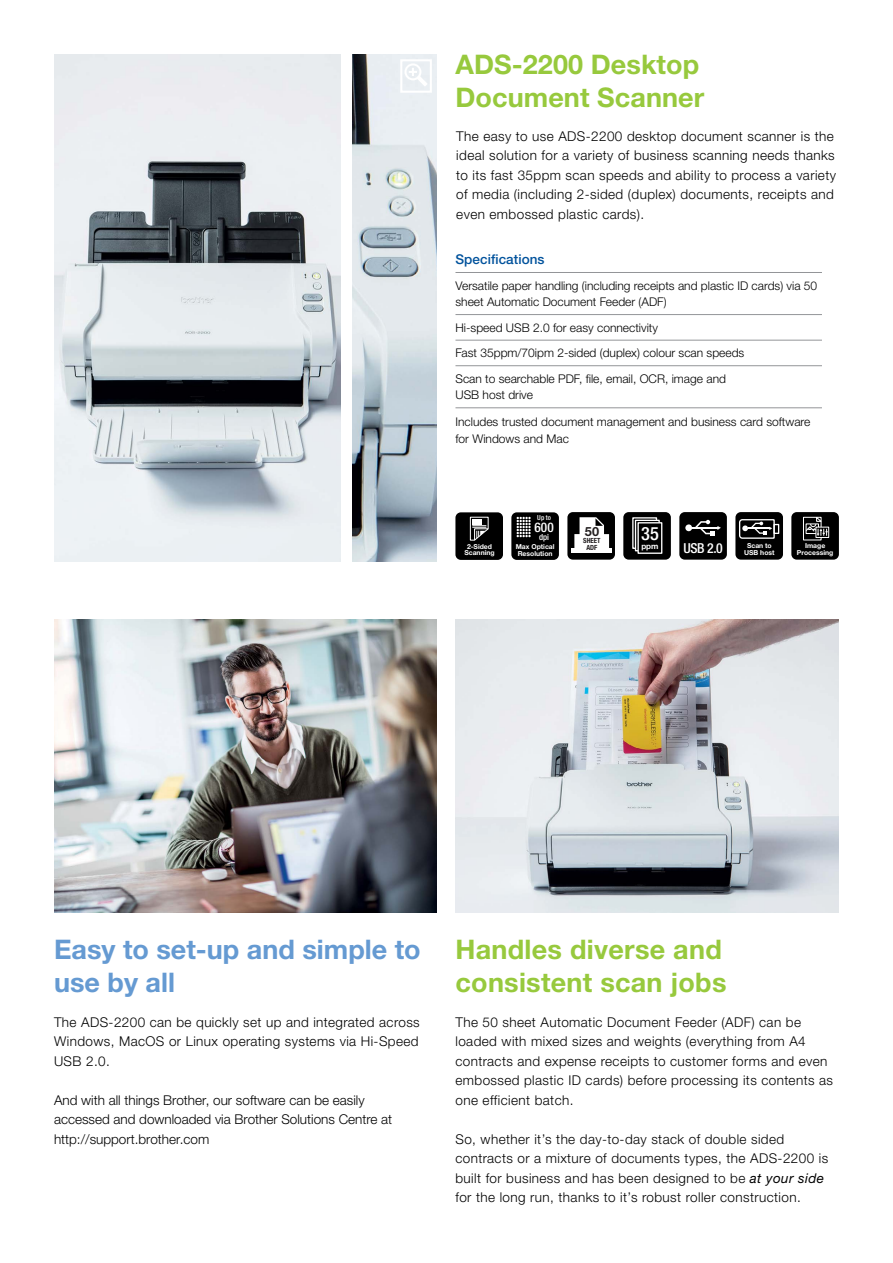
<style>
.page{position:relative;width:893px;height:1263px;background:#fff}
.page>*{position:absolute;margin:0;border:0;box-sizing:border-box;transform-origin:0 0}
.t1{font:700 27px/33px "Helvetica Neue LTW1 G";letter-spacing:.01em;color:#97c93d}
.t2{font:700 27px/33px "Helvetica Neue LTW1 G";color:#659ad2}
.t3{font:500 condensed 18.3px "Helvetica Neue LTW1 G";color:#fff}
.t4{font:500 condensed 13.8px "Helvetica Neue LTW1 G";color:#fff}
.t5{font:300 13.5px/19.5px "Helvetica Neue LTW1 G";letter-spacing:.03em;color:#000}
.t6{font:300 13.5px/19.5px "Helvetica Neue LTW1 G";color:#000}
.t7{font:500 13.5px "Helvetica Neue LTW1 G";letter-spacing:.005em;color:#00529c}
.t8{font:500 condensed 13.35px "Helvetica Neue LTW1 G";color:#fff}
.t9{font:700 12.75px "Helvetica Neue LTW1 G";color:#231f20}
.t10{font:300 12px/16.5px "Helvetica Neue LTW1 G";color:#000}
.t11{font:500 condensed 8.4px "Helvetica Neue LTW1 G";color:#fff}
.t12{font:700 8.1px "Helvetica Neue LTW1 G";color:#fff}
.t13{font:700 condensed 7.05px "Helvetica Neue LTW1 G";color:#231f20}
.t14{font:700 6.9px/6.9px "Helvetica Neue LTW1 G";color:#fff;text-align:center}
.t15{font:500 condensed 6.9px "Helvetica Neue LTW1 G";color:#fff}
.s1{font-weight:400;font-style:italic}
</style>
<div class="page">
<hr style="left:455px;top:272px;width:367px;height:1px;background:#939598">
<hr style="left:455px;top:314px;width:367px;height:1px;background:#939598">
<hr style="left:455px;top:340px;width:367px;height:1px;background:#939598">
<hr style="left:455px;top:365px;width:367px;height:1px;background:#939598">
<hr style="left:455px;top:407px;width:367px;height:1px;background:#939598">
<div style="left:567px;top:512px;width:48px;height:48px;background:#000;border-radius:5px"></div>
<div style="left:679px;top:512px;width:48px;height:48px;background:#000;border-radius:5px"></div>
<div style="left:623px;top:512px;width:48px;height:48px;background:#000;border-radius:5px"></div>
<svg style="left:632px;top:517px;width:31px;height:37px"></svg>
<svg style="left:574px;top:517px;width:35px;height:32px"></svg>
<hr style="left:571px;top:549px;width:41px;height:4px;background:#fff">
<div style="left:511px;top:512px;width:48px;height:48px;background:#000;border-radius:5px"></div>
<svg style="left:517px;top:517px;width:14px;height:20px"></svg>
<div style="left:455px;top:512px;width:48px;height:48px;background:#000;border-radius:5px"></div>
<svg style="left:469px;top:516px;width:20px;height:25px"></svg>
<div style="left:735px;top:512px;width:48px;height:48px;background:#000;border-radius:5px"></div>
<div style="left:791px;top:512px;width:48px;height:48px;background:#000;border-radius:5px"></div>
<div style="left:815px;top:527px;width:14px;height:11px;border:1px solid #fff"></div>
<svg style="left:803px;top:516px;width:25px;height:25px"></svg>
<svg style="left:739px;top:519px;width:36px;height:20px"></svg>
<div style="left:773px;top:524px;width:6px;height:10px;border:1px solid #fff"></div>
<div style="left:685px;top:524px;width:7px;height:7px;background:#fff;border-radius:50%"></div>
<hr style="left:692px;top:527px;width:26px;height:2px;background:#fff">
<svg style="left:695px;top:520px;width:26px;height:16px"></svg>
<img style="left:455px;top:620px;width:384px;height:292px">
<img style="left:54px;top:620px;width:383px;height:292px">
<img style="left:55px;top:55px;width:285px;height:506px">
<img style="left:353px;top:54px;width:84px;height:507px">
<svg style="left:404px;top:63px;width:24px;height:23px"></svg>
<div style="left:400px;top:59px;width:32px;height:34px;border:2px solid #fff"></div>
<h1 class="t1" style="left:455px;top:48px;width:250px">ADS-2200 Desktop<br>Document Scanner</h1>
<p class="t5" style="left:456px;top:126px;width:381px">The easy to use ADS-2200 desktop document scanner is the ideal solution for a variety of business scanning needs thanks to its fast 35ppm scan speeds and ability to process a variety of media (including 2-sided (duplex) documents, receipts and even embossed plastic cards).</p>
<p class="t7" style="left:455px;top:251px;width:91px">Specifications</p>
<p class="t10" style="left:455px;top:277px;width:363px">Versatile paper handling (including receipts and plastic ID cards) via 50 sheet Automatic Document Feeder (ADF)</p>
<p class="t10" style="left:455px;top:315px;width:290px;line-height:25.5px">Hi-speed USB 2.0 for easy connectivity<br>Fast 35ppm/70ipm 2-sided (duplex) colour scan speeds<br>Scan to searchable PDF, file, email, OCR, image and</p>
<p class="t10" style="left:455px;top:387px;width:79px">USB host drive</p>
<p class="t10" style="left:455px;top:414px;width:356px">Includes trusted document management and business card software for Windows and Mac</p>
<p class="t15" style="left:537px;top:513px;width:15px">Up to</p>
<p class="t8" style="left:534px;top:519px;width:21px">600</p>
<p class="t11" style="left:539px;top:532px;width:11px">dpi</p>
<p class="t9" style="left:585px;top:524px;width:16px">50</p>
<h2 class="t3" style="left:641px;top:522px;width:19px">35</h2>
<p class="t13" style="left:583px;top:536px;width:19px">SHEET</p>
<p class="t4" style="left:683px;top:539px;width:41px">USB 2.0</p>
<p class="t14" style="left:464px;top:542px;width:32px">2-Sided<br>Scanning</p>
<p class="t14" style="left:744px;top:542px;width:32px">Scan to<br>USB host</p>
<p class="t14" style="left:797px;top:542px;width:38px">Image<br>Processing</p>
<p class="t14" style="left:516px;top:543px;width:40px">Max Optical</p>
<p class="t13" style="left:586px;top:543px;width:12px">ADF</p>
<p class="t14" style="left:518px;top:550px;width:36px">Resolution</p>
<p class="t12" style="left:641px;top:541px;width:19px">ppm</p>
<h1 class="t2" style="left:54px;top:933px;width:368px">Easy to set-up and simple to use by all</h1>
<p class="t5" style="left:54px;top:1012px;width:367px;text-align:justify">The ADS-2200 can be quickly set up and integrated across Windows, MacOS or Linux operating systems via Hi-Speed USB 2.0.</p>
<p class="t6" style="left:54px;top:1090px;width:340px">And with all things Brother, our software can be easily accessed and downloaded via Brother Solutions Centre at http://support.brother.com</p>
<h1 class="t1" style="left:455px;top:933px;width:272px">Handles diverse and consistent scan jobs</h1>
<p class="t5" style="left:455px;top:1012px;width:379px">The 50 sheet Automatic Document Feeder (ADF) can be loaded with mixed sizes and weights (everything from A4 contracts and expense receipts to customer forms and even embossed plastic ID cards) before processing its contents as one efficient batch.</p>
<p class="t5" style="left:455px;top:1129px;width:374px">So, whether it’s the day-to-day stack of double sided contracts or a mixture of documents types, the ADS-2200 is built for business and has been designed to be <span class="s1">at your side </span>for the long run, thanks to it’s robust roller construction.</p>
</div>
